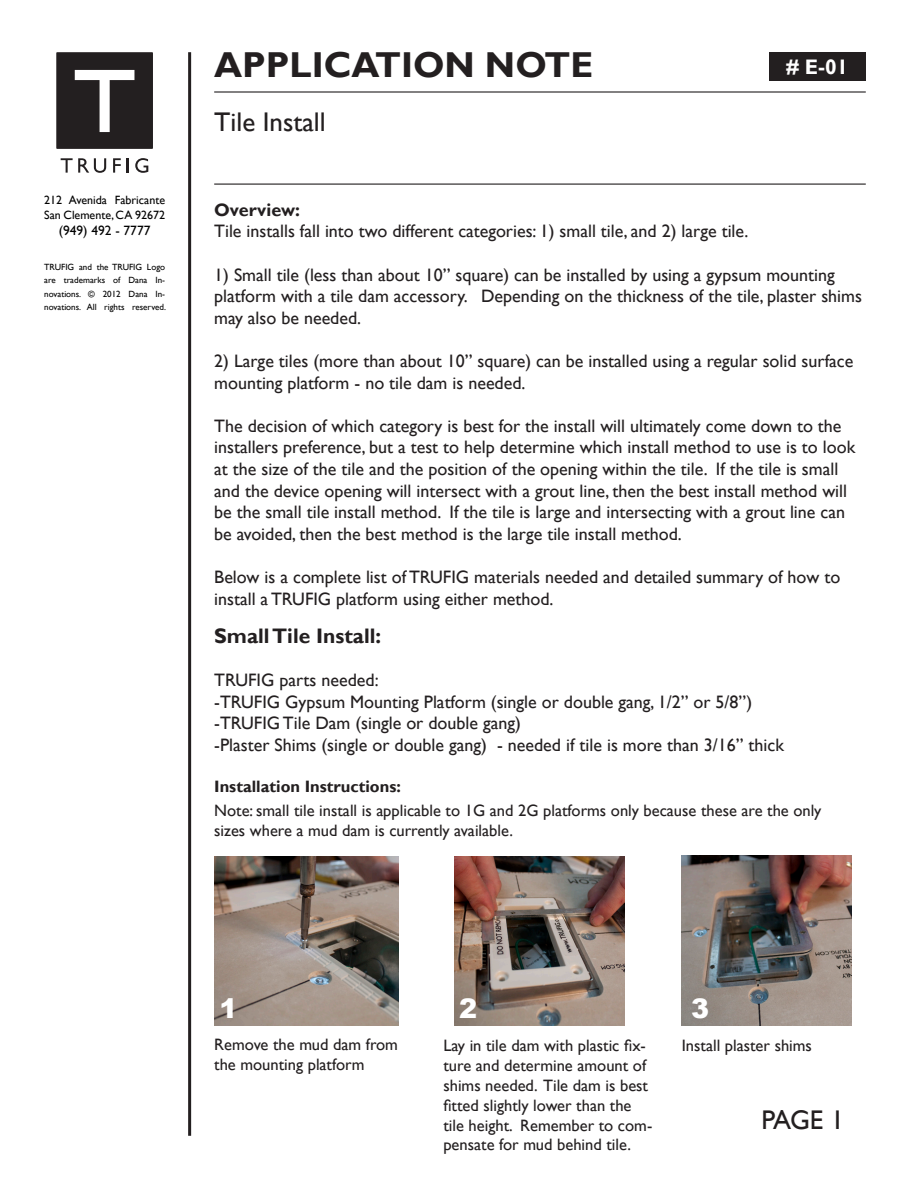
<style>
.page{position:relative;width:918px;height:1188px;background:#fff}
.page>*{position:absolute;margin:0;border:0;box-sizing:border-box;transform-origin:0 0}
.t1{font:700 36px "Gill Sans";color:#231f20}
.t2{font:27px "Gill Sans";color:#231f20}
.t3{font:900 27px "Arial";color:#fff}
.t4{font:700 21px "Gill Sans";color:#231f20}
.t5{font:700 21px "Gill Sans";color:#fff}
.t6{font:18px/21.6px "Gill Sans";color:#231f20}
.t7{font:700 18px "Gill Sans";color:#231f20}
.t8{font:16.5px/19.8px "Gill Sans";color:#231f20}
.t9{font:700 16.5px "Gill Sans";color:#231f20}
.t10{font:13.5px "Gill Sans";color:#000}
.t11{font:12px "Gill Sans";color:#000}
.t12{font:9px/13.5px "Gill Sans";color:#000;text-align:justify}
</style>
<div class="page">
<hr style="left:188px;top:52px;width:3px;height:1084px;background:#231f20">
<svg style="left:56px;top:52px;width:97px;height:97px;background:#3e3b3c"></svg>
<svg style="left:61px;top:158px;width:45px;height:15px"></svg>
<svg style="left:113px;top:158px;width:8px;height:15px"></svg>
<svg style="left:127px;top:158px;width:2px;height:15px"></svg>
<svg style="left:135px;top:158px;width:13px;height:15px"></svg>
<hr style="left:214px;top:91px;width:652px;height:2px;background:#231f20">
<div style="left:769px;top:52px;width:97px;height:29px;background:#231f20"></div>
<hr style="left:214px;top:184px;width:652px;height:1px;background:#231f20">
<img style="left:214px;top:856px;width:185px;height:170px">
<img style="left:455px;top:857px;width:170px;height:169px">
<img style="left:682px;top:856px;width:170px;height:170px">
<p class="t11" style="left:44px;top:193px;width:122px">212 Avenida Fabricante</p>
<p class="t11" style="left:44px;top:208px;width:122px">San Clemente, CA 92672</p>
<p class="t10" style="left:59px;top:223px;width:93px">(949) 492 - 7777</p>
<p class="t12" style="left:44px;top:260px;width:123px">TRUFIG and the TRUFIG Logo are trademarks of Dana In&shy;novations. © 2012 Dana In&shy;novations. All rights reserved.</p>
<p class="t1" style="left:214px;top:43px;width:381px">APPLICATION NOTE</p>
<p class="t2" style="left:214px;top:106px;width:113px">Tile Install</p>
<p class="t5" style="left:787px;top:54px;width:63px"># E-01</p>
<p class="t7" style="left:214px;top:199px;width:87px">Overview:</p>
<p class="t6" style="left:214px;top:221px;width:536px">Tile installs fall into two different categories: 1) small tile, and 2) large tile.</p>
<p class="t6" style="left:214px;top:264px;width:649px">1) Small tile (less than about 10” square) can be installed by using a gypsum mounting platform with a tile dam accessory. Depending on the thickness of the tile, plaster shims may also be needed.</p>
<p class="t6" style="left:214px;top:351px;width:641px">2) Large tiles (more than about 10” square) can be installed using a regular solid surface mounting platform - no tile dam is needed.</p>
<p class="t6" style="left:214px;top:415px;width:643px">The decision of which category is best for the install will ultimately come down to the installers preference, but a test to help determine which install method to use is to look at the size of the tile and the position of the opening within the tile. If the tile is small and the device opening will intersect with a grout line, then the best install method will be the small tile install method. If the tile is large and intersecting with a grout line can be avoided, then the best method is the large tile install method.</p>
<p class="t6" style="left:214px;top:567px;width:628px">Below is a complete list of TRUFIG materials needed and detailed summary of how to install a TRUFIG platform using either method.</p>
<p class="t4" style="left:214px;top:623px;width:168px">Small Tile Install:</p>
<p class="t6" style="left:214px;top:669px;width:166px">TRUFIG parts needed:</p>
<p class="t6" style="left:214px;top:691px;width:539px">-TRUFIG Gypsum Mounting Platform (single or double gang, 1/2” or 5/8”)</p>
<p class="t6" style="left:214px;top:713px;width:308px">-TRUFIG Tile Dam (single or double gang)</p>
<p class="t6" style="left:214px;top:734px;width:571px">-Plaster Shims (single or double gang) - needed if tile is more than 3/16” thick</p>
<p class="t9" style="left:214px;top:776px;width:188px">Installation Instructions:</p>
<p class="t8" style="left:214px;top:801px;width:609px">Note: small tile install is applicable to 1G and 2G platforms only because these are the only sizes where a mud dam is currently available.</p>
<p class="t3" style="left:220px;top:989px;width:20px">1</p>
<p class="t8" style="left:214px;top:1035px;width:185px">Remove the mud dam from the mounting platform</p>
<p class="t3" style="left:459px;top:989px;width:20px">2</p>
<p class="t3" style="left:691px;top:989px;width:20px">3</p>
<p class="t8" style="left:443px;top:1036px;width:210px">Lay in tile dam with plastic fix&shy;ture and determine amount of shims needed. Tile dam is best fitted slightly lower than the tile height. Remember to com&shy;pensate for mud behind tile.</p>
<p class="t8" style="left:682px;top:1036px;width:132px">Install plaster shims</p>
<p class="t2" style="left:761px;top:1104px;width:85px">PAGE 1</p>
</div>
